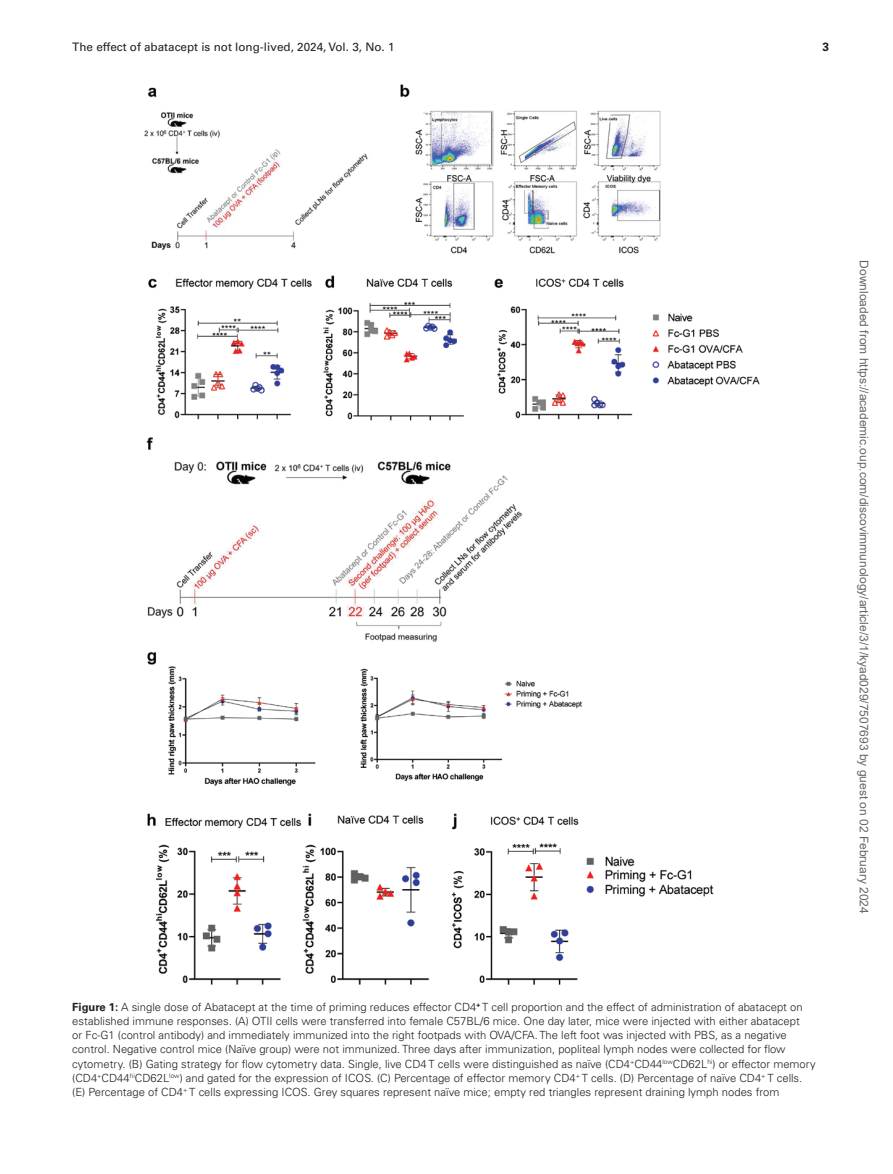
<style>
.page{position:relative;width:893px;height:1174px;background:#fff}
.page>*{position:absolute;margin:0;border:0;box-sizing:border-box;transform-origin:0 0}
.t1{font:12px "Arial";color:#666}
.t2{font:700 12px "Univers LT Std";color:#231f20}
.t3{font:11.7px "Univers LT Std";color:#231f20}
.t4{font:300 11.25px/14.2px "Univers LT Std";color:#231f20}
.s1{font-weight:700}
</style>
<div class="page">
<img style="left:144px;top:84px;width:616px;height:901px">
<p class="t3" style="left:72px;top:40px;width:324px">The effect of abatacept is not long-lived, 2024, Vol. 3, No. 1</p>
<p class="t2" style="left:822px;top:40px;width:8px">3</p>
<p class="t4" style="left:72px;top:999px;width:745px"><span class="s1">Figure 1:</span> A single dose of Abatacept at the time of priming reduces effector CD4<sup>+</sup> T cell proportion and the effect of administration of abatacept on established immune responses. (A) OTII cells were transferred into female C57BL/6 mice. One day later, mice were injected with either abatacept<br>or Fc-G1 (control antibody) and immediately immunized into the right footpads with OVA/CFA. The left foot was injected with PBS, as a negative control. Negative control mice (Naïve group) were not immunized. Three days after immunization, popliteal lymph nodes were collected for flow cytometry. (B) Gating strategy for flow cytometry data. Single, live CD4 T cells were distinguished as naïve (CD4<sup>+</sup>CD44<sup>low</sup>CD62L<sup>hi</sup>) or effector memory (CD4<sup>+</sup>CD44<sup>hi</sup>CD62L<sup>low</sup>) and gated for the expression of ICOS. (C) Percentage of effector memory CD4<sup>+</sup> T cells. (D) Percentage of naïve CD4<sup>+</sup> T cells. (E) Percentage of CD4<sup>+</sup> T cells expressing ICOS. Grey squares represent naïve mice; empty red triangles represent draining lymph nodes from</p>
<p class="t1" style="left:868px;top:260px;width:655px;rotate:90deg">Downloaded from https://academic.oup.com/discovimmunology/article/3/1/kyad029/7507693 by guest on 02 February 2024</p>
</div>
